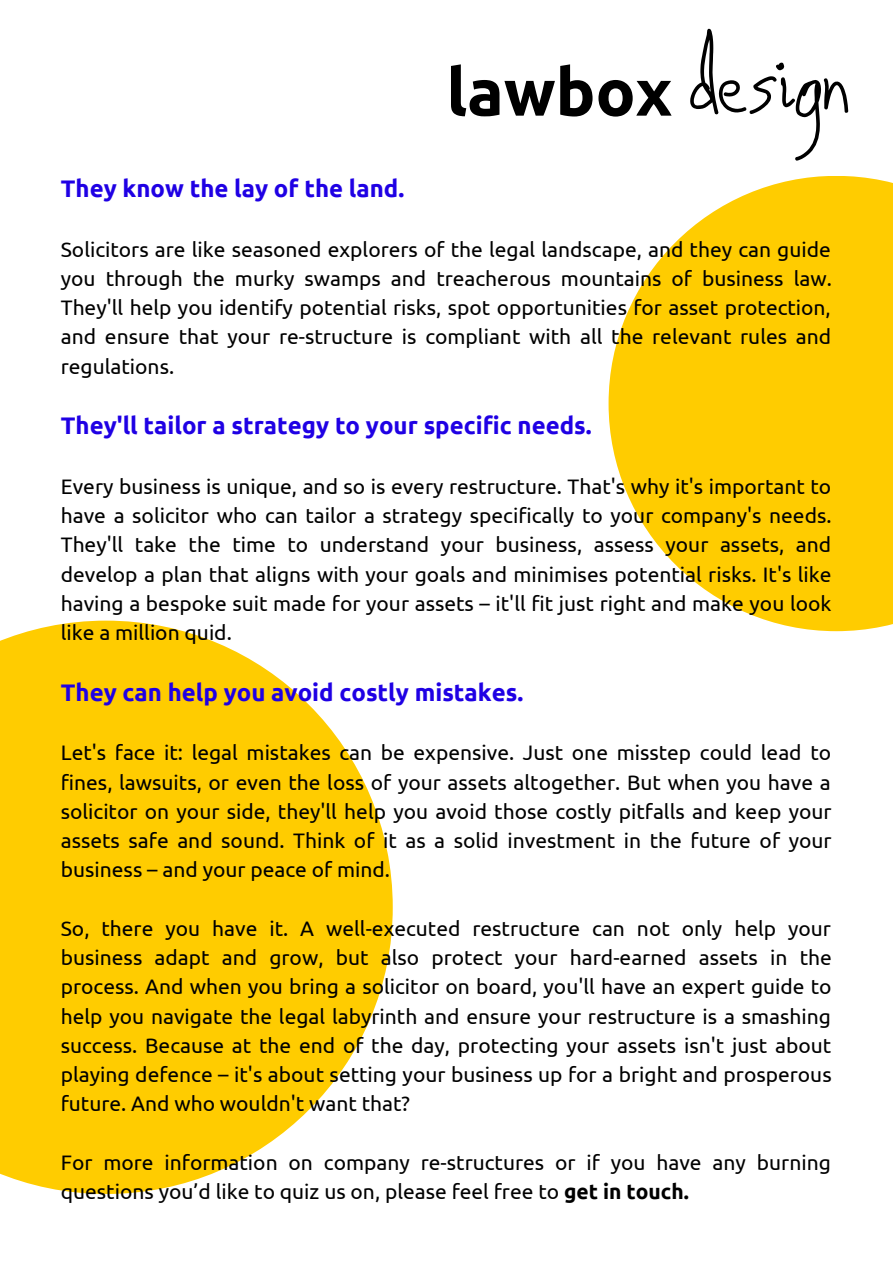
<style>
.page{position:relative;width:893px;height:1264px;background:#fff}
.page>*{position:absolute;margin:0;border:0;box-sizing:border-box;transform-origin:0 0}
.t1{font:127.95px "Aka Acid GR Real Adult";color:#000}
.t2{font:700 66px "Ubuntu";color:#000}
.t3{font:700 24px "Ubuntu";color:#1f00e4}
.t4{font:21px/29.2px "Ubuntu";color:#000;text-align:justify}
.s1{font-weight:700}
</style>
<div class="page">
<svg style="left:0;top:620px;width:393px;height:573px;fill:#fc0"></svg>
<svg style="left:608px;top:176px;width:284px;height:455px;fill:#fc0"></svg>
<p class="t2" style="left:446px;top:54px;width:227px">lawbox</p>
<p class="t1" style="left:690px;top:10px;width:160px">design</p>
<p class="t3" style="left:61px;top:175px;width:345px">They know the lay of the land.</p>
<p class="t4" style="left:61px;top:234px;width:772px">Solicitors are like seasoned explorers of the legal landscape, and they can guide you through the murky swamps and treacherous mountains of business law.<br>They'll help you identify potential risks, spot opportunities for asset protection, and ensure that your re-structure is compliant with all the relevant rules and regulations.</p>
<p class="t3" style="left:61px;top:412px;width:532px">They'll tailor a strategy to your specific needs.</p>
<p class="t4" style="left:61px;top:471px;width:772px">Every business is unique, and so is every restructure. That's why it's important to have a solicitor who can tailor a strategy specifically to your company's needs.<br>They'll take the time to understand your business, assess your assets, and develop a plan that aligns with your goals and minimises potential risks. It's like having a bespoke suit made for your assets – it'll fit just right and make you look like a million quid.</p>
<p class="t3" style="left:61px;top:678px;width:464px">They can help you avoid costly mistakes.</p>
<p class="t4" style="left:61px;top:738px;width:772px">Let's face it: legal mistakes can be expensive. Just one misstep could lead to fines, lawsuits, or even the loss of your assets altogether. But when you have a solicitor on your side, they'll help you avoid those costly pitfalls and keep your assets safe and sound. Think of it as a solid investment in the future of your business – and your peace of mind.</p>
<p class="t4" style="left:61px;top:913px;width:772px">So, there you have it. A well-executed restructure can not only help your business adapt and grow, but also protect your hard-earned assets in the process. And when you bring a solicitor on board, you'll have an expert guide to help you navigate the legal labyrinth and ensure your restructure is a smashing success. Because at the end of the day, protecting your assets isn't just about playing defence – it's about setting your business up for a bright and prosperous future. And who wouldn't want that?</p>
<p class="t4" style="left:61px;top:1147px;width:771px">For more information on company re-structures or if you have any burning questions you’d like to quiz us on, please feel free to <span class="s1">get in touch.</span></p>
</div>
